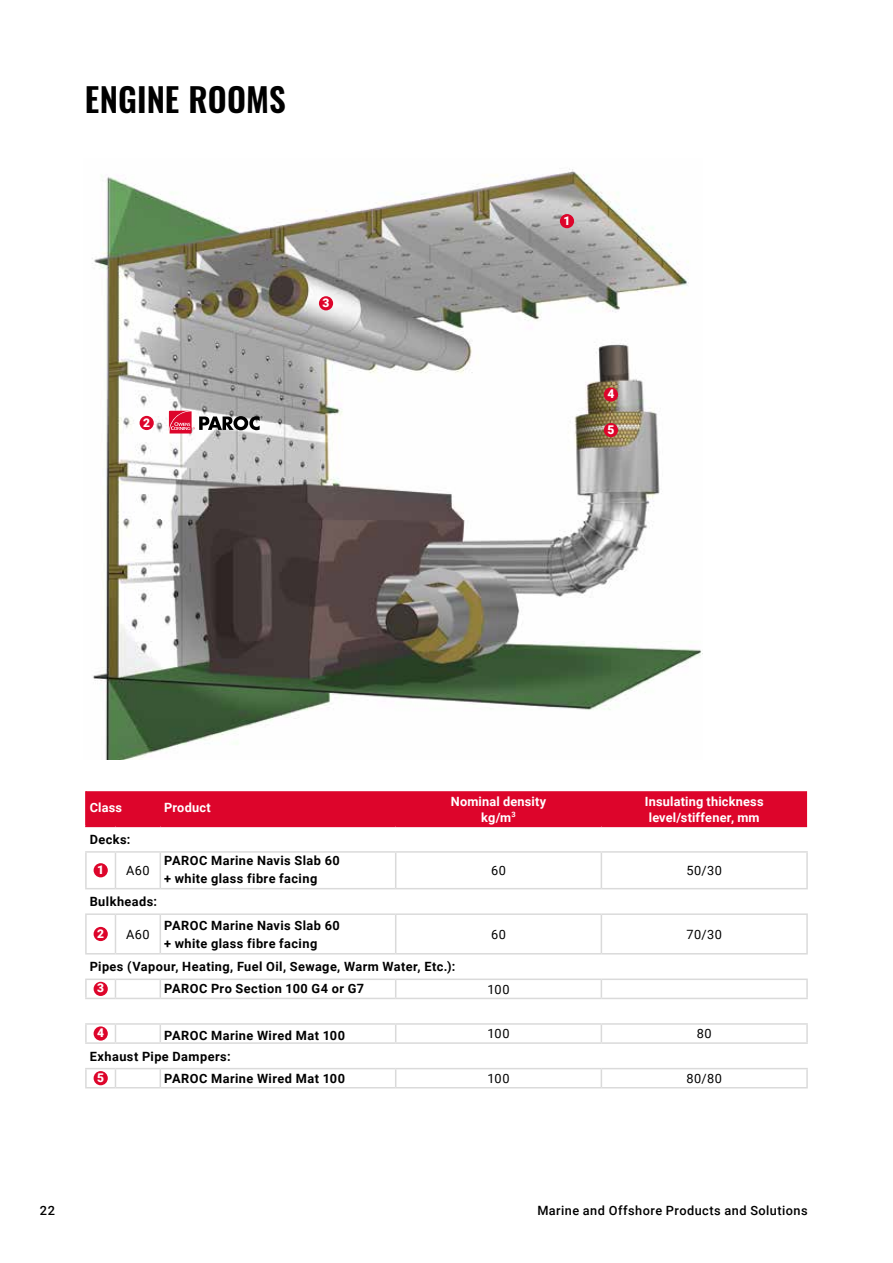
<style>
.page{position:relative;width:893px;height:1263px;background:#fff}
.page>*{position:absolute;margin:0;border:0;box-sizing:border-box;transform-origin:0 0}
.t1{font:600 33px "Oswald";letter-spacing:.005em;color:#000}
.t2{font:700 12.75px/18px "Roboto";letter-spacing:.035em;color:#000}
.t3{font:700 12.75px/15.3px "Roboto";letter-spacing:.015em;color:#fff;text-align:center}
.t4{font:500 12.75px "Roboto";letter-spacing:.035em;color:#000}
.t5{font:12.75px "Roboto";letter-spacing:.04em;color:#000}
.t6{font:900 12px "Roboto";color:#fff}
</style>
<div class="page">
<div style="left:87px;top:791px;width:720px;height:35px;background:#dd052b"></div>
<svg style="left:86px;top:889px;width:721px;height:153px"></svg>
<div style="left:160px;top:914px;width:236px;height:40px;background:#fff"></div>
<hr style="left:85px;top:791px;width:2px;height:35px;background:#dd052b">
<hr style="left:396px;top:826px;width:205px;height:1px;background:#dd052b">
<hr style="left:85px;top:826px;width:30px;height:1px;background:#dd052b">
<hr style="left:115px;top:826px;width:45px;height:1px;background:#dd052b">
<hr style="left:160px;top:826px;width:236px;height:1px;background:#dd052b">
<hr style="left:601px;top:826px;width:206px;height:1px;background:#dd052b">
<hr style="left:85px;top:913px;width:30px;height:2px;background:#dadada">
<hr style="left:85px;top:915px;width:2px;height:38px;background:#dadada">
<hr style="left:115px;top:913px;width:45px;height:2px;background:#dadada">
<hr style="left:115px;top:915px;width:1px;height:38px;background:#dadada">
<hr style="left:160px;top:913px;width:236px;height:2px;background:#dadada">
<hr style="left:160px;top:915px;width:1px;height:38px;background:#dadada">
<hr style="left:396px;top:913px;width:205px;height:2px;background:#dadada">
<hr style="left:395px;top:915px;width:1px;height:38px;background:#dadada">
<hr style="left:601px;top:913px;width:207px;height:2px;background:#dadada">
<hr style="left:601px;top:915px;width:1px;height:38px;background:#dadada">
<hr style="left:806px;top:915px;width:2px;height:38px;background:#dadada">
<hr style="left:85px;top:953px;width:30px;height:1px;background:#dadada">
<hr style="left:115px;top:953px;width:45px;height:1px;background:#dadada">
<hr style="left:160px;top:953px;width:236px;height:1px;background:#dadada">
<hr style="left:396px;top:953px;width:205px;height:1px;background:#dadada">
<hr style="left:601px;top:953px;width:207px;height:1px;background:#dadada">
<hr style="left:85px;top:998px;width:30px;height:1px;background:#dadada">
<hr style="left:115px;top:998px;width:45px;height:1px;background:#dadada">
<hr style="left:160px;top:998px;width:236px;height:1px;background:#dadada">
<hr style="left:396px;top:998px;width:205px;height:1px;background:#dadada">
<hr style="left:601px;top:998px;width:207px;height:1px;background:#dadada">
<hr style="left:85px;top:1023px;width:30px;height:2px;background:#dadada">
<hr style="left:115px;top:1023px;width:45px;height:2px;background:#dadada">
<hr style="left:160px;top:1023px;width:236px;height:2px;background:#dadada">
<hr style="left:396px;top:1023px;width:205px;height:2px;background:#dadada">
<hr style="left:601px;top:1023px;width:207px;height:2px;background:#dadada">
<hr style="left:85px;top:1042px;width:30px;height:2px;background:#dadada">
<hr style="left:115px;top:1042px;width:45px;height:2px;background:#dadada">
<hr style="left:160px;top:1042px;width:236px;height:2px;background:#dadada">
<hr style="left:396px;top:1042px;width:205px;height:2px;background:#dadada">
<hr style="left:601px;top:1042px;width:207px;height:2px;background:#dadada">
<hr style="left:85px;top:1068px;width:30px;height:1px;background:#dadada">
<hr style="left:115px;top:1068px;width:45px;height:1px;background:#dadada">
<hr style="left:160px;top:1068px;width:236px;height:1px;background:#dadada">
<hr style="left:396px;top:1068px;width:205px;height:1px;background:#dadada">
<hr style="left:601px;top:1068px;width:207px;height:1px;background:#dadada">
<hr style="left:85px;top:978px;width:30px;height:2px;background:#dadada">
<svg style="left:85px;top:980px;width:2px;height:18px"></svg>
<hr style="left:115px;top:978px;width:45px;height:2px;background:#dadada">
<svg style="left:115px;top:980px;width:1px;height:18px"></svg>
<hr style="left:160px;top:978px;width:236px;height:2px;background:#dadada">
<svg style="left:160px;top:980px;width:1px;height:18px"></svg>
<hr style="left:396px;top:978px;width:205px;height:2px;background:#dadada">
<svg style="left:395px;top:980px;width:1px;height:18px"></svg>
<hr style="left:601px;top:978px;width:207px;height:2px;background:#dadada">
<svg style="left:601px;top:980px;width:1px;height:18px"></svg>
<svg style="left:806px;top:980px;width:2px;height:18px"></svg>
<svg style="left:85px;top:1025px;width:2px;height:17px"></svg>
<svg style="left:115px;top:1025px;width:1px;height:17px"></svg>
<svg style="left:160px;top:1025px;width:1px;height:17px"></svg>
<svg style="left:395px;top:1025px;width:1px;height:17px"></svg>
<svg style="left:601px;top:1025px;width:1px;height:17px"></svg>
<svg style="left:806px;top:1025px;width:2px;height:17px"></svg>
<svg style="left:85px;top:1069px;width:2px;height:18px"></svg>
<svg style="left:115px;top:1069px;width:1px;height:18px"></svg>
<svg style="left:160px;top:1069px;width:1px;height:18px"></svg>
<svg style="left:395px;top:1069px;width:1px;height:18px"></svg>
<svg style="left:601px;top:1069px;width:1px;height:18px"></svg>
<svg style="left:806px;top:1069px;width:2px;height:18px"></svg>
<hr style="left:85px;top:1087px;width:30px;height:1px;background:#dadada">
<hr style="left:115px;top:1087px;width:45px;height:1px;background:#dadada">
<hr style="left:160px;top:1087px;width:236px;height:1px;background:#dadada">
<hr style="left:396px;top:1087px;width:205px;height:1px;background:#dadada">
<hr style="left:601px;top:1087px;width:207px;height:1px;background:#dadada">
<hr style="left:85px;top:851px;width:30px;height:2px;background:#dadada">
<hr style="left:85px;top:853px;width:2px;height:35px;background:#dadada">
<hr style="left:115px;top:851px;width:45px;height:2px;background:#dadada">
<hr style="left:115px;top:853px;width:1px;height:35px;background:#dadada">
<hr style="left:160px;top:851px;width:236px;height:2px;background:#dadada">
<hr style="left:160px;top:853px;width:1px;height:35px;background:#dadada">
<hr style="left:396px;top:851px;width:205px;height:2px;background:#dadada">
<hr style="left:395px;top:853px;width:1px;height:35px;background:#dadada">
<hr style="left:601px;top:851px;width:207px;height:2px;background:#dadada">
<hr style="left:601px;top:853px;width:1px;height:35px;background:#dadada">
<hr style="left:806px;top:853px;width:2px;height:35px;background:#dadada">
<hr style="left:85px;top:888px;width:30px;height:1px;background:#dadada">
<hr style="left:115px;top:888px;width:45px;height:1px;background:#dadada">
<hr style="left:160px;top:888px;width:236px;height:1px;background:#dadada">
<hr style="left:396px;top:888px;width:205px;height:1px;background:#dadada">
<hr style="left:601px;top:888px;width:207px;height:1px;background:#dadada">
<div style="left:94px;top:863px;width:14px;height:14px;background:#dd052b;border-radius:50%"></div>
<div style="left:94px;top:927px;width:14px;height:14px;background:#dd052b;border-radius:50%"></div>
<div style="left:94px;top:982px;width:14px;height:14px;background:#dd052b;border-radius:50%"></div>
<div style="left:94px;top:1026px;width:14px;height:15px;background:#dd052b;border-radius:50%"></div>
<div style="left:94px;top:1071px;width:14px;height:14px;background:#dd052b;border-radius:50%"></div>
<img style="left:92px;top:168px;width:610px;height:592px">
<div style="left:560px;top:214px;width:14px;height:14px;background:#dd052b;border-radius:50%"></div>
<div style="left:140px;top:416px;width:14px;height:14px;background:#dd052b;border-radius:50%"></div>
<div style="left:319px;top:296px;width:14px;height:14px;background:#dd052b;border-radius:50%"></div>
<div style="left:604px;top:387px;width:14px;height:15px;background:#dd052b;border-radius:50%"></div>
<div style="left:604px;top:423px;width:14px;height:14px;background:#dd052b;border-radius:50%"></div>
<svg style="left:169px;top:411px;width:94px;height:22px"></svg>
<h1 class="t1" style="left:85px;top:82px;width:202px">ENGINE ROOMS</h1>
<p class="t6" style="left:143px;top:414px;width:8px">2</p>
<p class="t6" style="left:323px;top:294px;width:8px">3</p>
<p class="t6" style="left:563px;top:212px;width:8px">1</p>
<p class="t6" style="left:607px;top:385px;width:8px">4</p>
<p class="t6" style="left:607px;top:421px;width:8px">5</p>
<p class="t3" style="left:90px;top:800px;width:34px">Class</p>
<p class="t3" style="left:164px;top:800px;width:48px">Product</p>
<p class="t3" style="left:451px;top:794px;width:97px">Nominal density kg/m<sup>3</sup></p>
<p class="t3" style="left:645px;top:794px;width:120px">Insulating thickness level/stiffener, mm</p>
<p class="t2" style="left:90px;top:830px;width:42px">Decks:</p>
<p class="t6" style="left:97px;top:861px;width:8px">1</p>
<p class="t5" style="left:126px;top:862px;width:25px">A60</p>
<p class="t2" style="left:164px;top:851px;width:177px">PAROC Marine Navis Slab 60 + white glass fibre facing</p>
<p class="t5" style="left:491px;top:862px;width:16px">60</p>
<p class="t5" style="left:686px;top:862px;width:37px">50/30</p>
<p class="t2" style="left:90px;top:892px;width:69px">Bulkheads:</p>
<p class="t6" style="left:97px;top:925px;width:8px">2</p>
<p class="t5" style="left:126px;top:925px;width:25px">A60</p>
<p class="t2" style="left:164px;top:916px;width:177px">PAROC Marine Navis Slab 60 + white glass fibre facing</p>
<p class="t5" style="left:491px;top:925px;width:16px">60</p>
<p class="t5" style="left:687px;top:925px;width:37px">70/30</p>
<p class="t2" style="left:90px;top:957px;width:367px">Pipes (Vapour, Heating, Fuel Oil, Sewage, Warm Water, Etc.):</p>
<p class="t6" style="left:97px;top:980px;width:8px">3</p>
<p class="t2" style="left:164px;top:979px;width:201px">PAROC Pro Section 100 G4 or G7</p>
<p class="t5" style="left:488px;top:980px;width:23px">100</p>
<p class="t6" style="left:97px;top:1024px;width:8px">4</p>
<p class="t2" style="left:164px;top:1026px;width:183px">PAROC Marine Wired Mat 100</p>
<p class="t5" style="left:488px;top:1025px;width:23px">100</p>
<p class="t5" style="left:697px;top:1025px;width:16px">80</p>
<p class="t2" style="left:90px;top:1046px;width:142px">Exhaust Pipe Dampers:</p>
<p class="t6" style="left:97px;top:1069px;width:8px">5</p>
<p class="t2" style="left:164px;top:1069px;width:183px">PAROC Marine Wired Mat 100</p>
<p class="t5" style="left:488px;top:1069px;width:23px">100</p>
<p class="t5" style="left:686px;top:1069px;width:37px">80/80</p>
<p class="t4" style="left:40px;top:1201px;width:17px">22</p>
<p class="t4" style="left:537px;top:1201px;width:272px">Marine and Offshore Products and Solutions</p>
</div>
